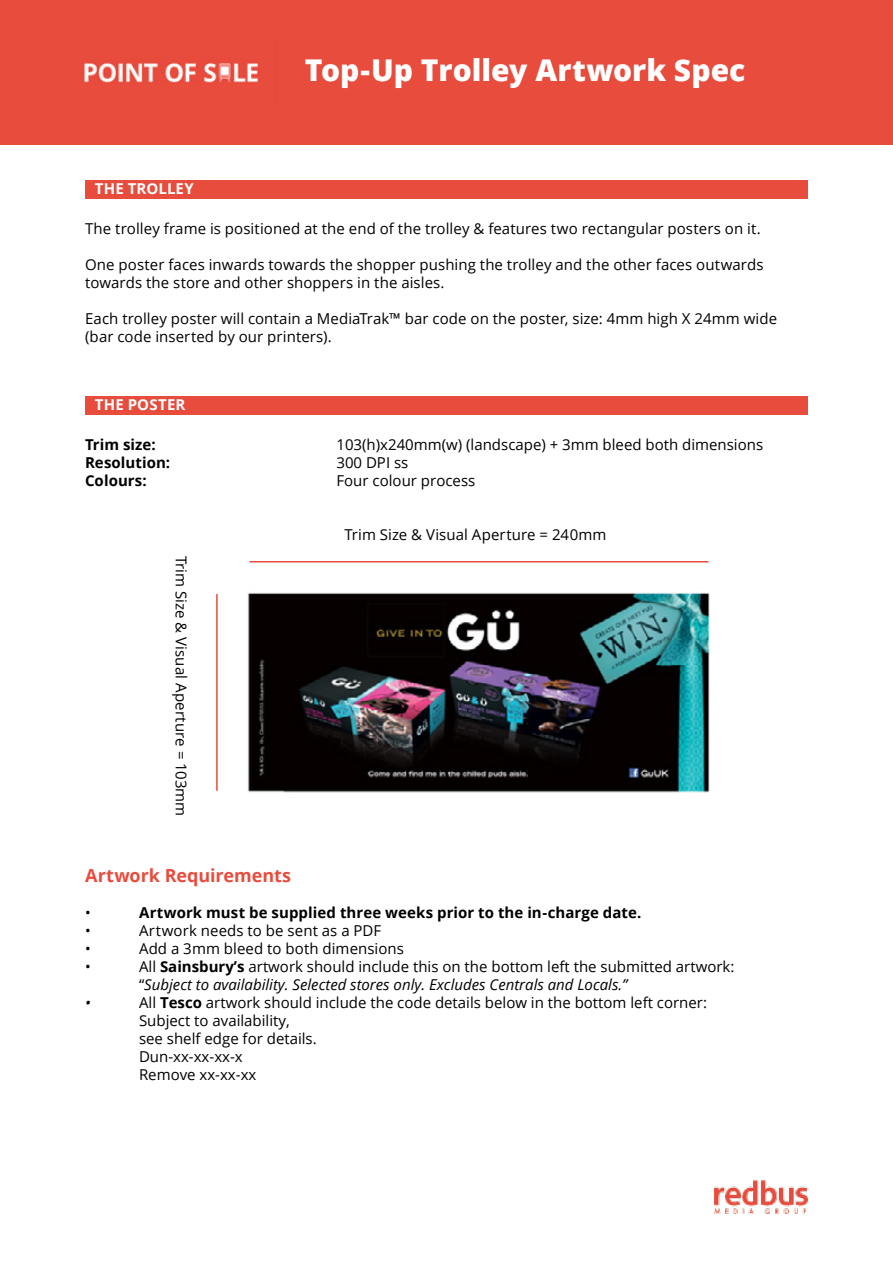
<style>
.page{position:relative;width:893px;height:1263px;background:#fff}
.page>*{position:absolute;margin:0;border:0;box-sizing:border-box;transform-origin:0 0}
.t1{font:800 30px "Open Sans";color:#fff}
.t2{font:700 18px "Open Sans";letter-spacing:-.005em;color:#e84c3d}
.t3{font:15px/18px "Open Sans";letter-spacing:.005em;color:#000}
.t4{font:italic 15px/18px "Open Sans";color:#000}
.t5{font:700 15px/18px "Open Sans";letter-spacing:.005em;color:#000}
.t6{font:700 15px "Open Sans";letter-spacing:.015em;color:#fff}
.s1{font-style:normal}
.s2{font-weight:700;font-style:normal}
.s3{font-weight:700}
</style>
<div class="page">
<div style="left:0;top:0;width:893px;height:144px;background:#e84c3d"></div>
<img style="left:714px;top:1181px;width:94px;height:32px">
<div style="left:85px;top:180px;width:723px;height:18px;background:#e84c3d"></div>
<div style="left:85px;top:396px;width:723px;height:18px;background:#e84c3d"></div>
<img style="left:84px;top:62px;width:176px;height:22px">
<img style="left:248px;top:593px;width:462px;height:200px">
<hr style="left:216px;top:594px;width:2px;height:197px;background:#e84c3d">
<hr style="left:249px;top:561px;width:459px;height:1px;background:#e84c3d">
<p class="t6" style="left:95px;top:178px;width:101px">THE TROLLEY</p>
<h1 class="t1" style="left:305px;top:47px;width:442px">Top-Up Trolley Artwork Spec</h1>
<p class="t3" style="left:85px;top:219px;width:677px">The trolley frame is positioned at the end of the trolley &amp; features two rectangular posters on it.</p>
<p class="t3" style="left:85px;top:255px;width:680px">One poster faces inwards towards the shopper pushing the trolley and the other faces outwards towards the store and other shoppers in the aisles.</p>
<p class="t3" style="left:85px;top:309px;width:694px">Each trolley poster will contain a MediaTrak™ bar code on the poster, size: 4mm high X 24mm wide (bar code inserted by our printers).</p>
<p class="t6" style="left:95px;top:394px;width:92px">THE POSTER</p>
<p class="t5" style="left:85px;top:435px;width:87px">Trim size:<br>Resolution:<br>Colours:</p>
<p class="t3" style="left:336px;top:435px;width:428px">103(h)x240mm(w) (landscape) + 3mm bleed both dimensions<br>300 DPI ss<br>Four colour process</p>
<p class="t3" style="left:191px;top:556px;width:262px;rotate:90deg">Trim Size &amp; Visual Aperture = 103mm</p>
<p class="t2" style="left:85px;top:863px;width:208px">Artwork Requirements</p>
<p class="t3" style="left:345px;top:525px;width:263px">Trim Size &amp; Visual Aperture = 240mm</p>
<p class="t3" style="left:85px;top:903px;width:7px">•</p>
<p class="t5" style="left:139px;top:903px;width:504px">Artwork must be supplied three weeks prior to the in-charge date.</p>
<p class="t3" style="left:85px;top:921px;width:7px">•</p>
<p class="t3" style="left:139px;top:921px;width:244px">Artwork needs to be sent as a PDF</p>
<p class="t3" style="left:85px;top:939px;width:7px">•</p>
<p class="t3" style="left:139px;top:939px;width:266px">Add a 3mm bleed to both dimensions</p>
<p class="t3" style="left:85px;top:957px;width:7px">•</p>
<p class="t4" style="left:139px;top:957px;width:597px"><span class="s1">All</span> <span class="s2">Sainsbury’s</span> <span class="s1">artwork should include this on the bottom left the submitted artwork: “</span>Subject to availability. Selected stores only. Excludes Centrals and Locals.”</p>
<p class="t4" style="left:85px;top:993px;width:7px">•</p>
<p class="t3" style="left:139px;top:993px;width:569px">All <span class="s3">Tesco</span> artwork should include the code details below in the bottom left corner:<br>Subject to availability,<br>see shelf edge for details.<br>Dun-xx-xx-xx-x<br>Remove xx-xx-xx</p>
</div>
